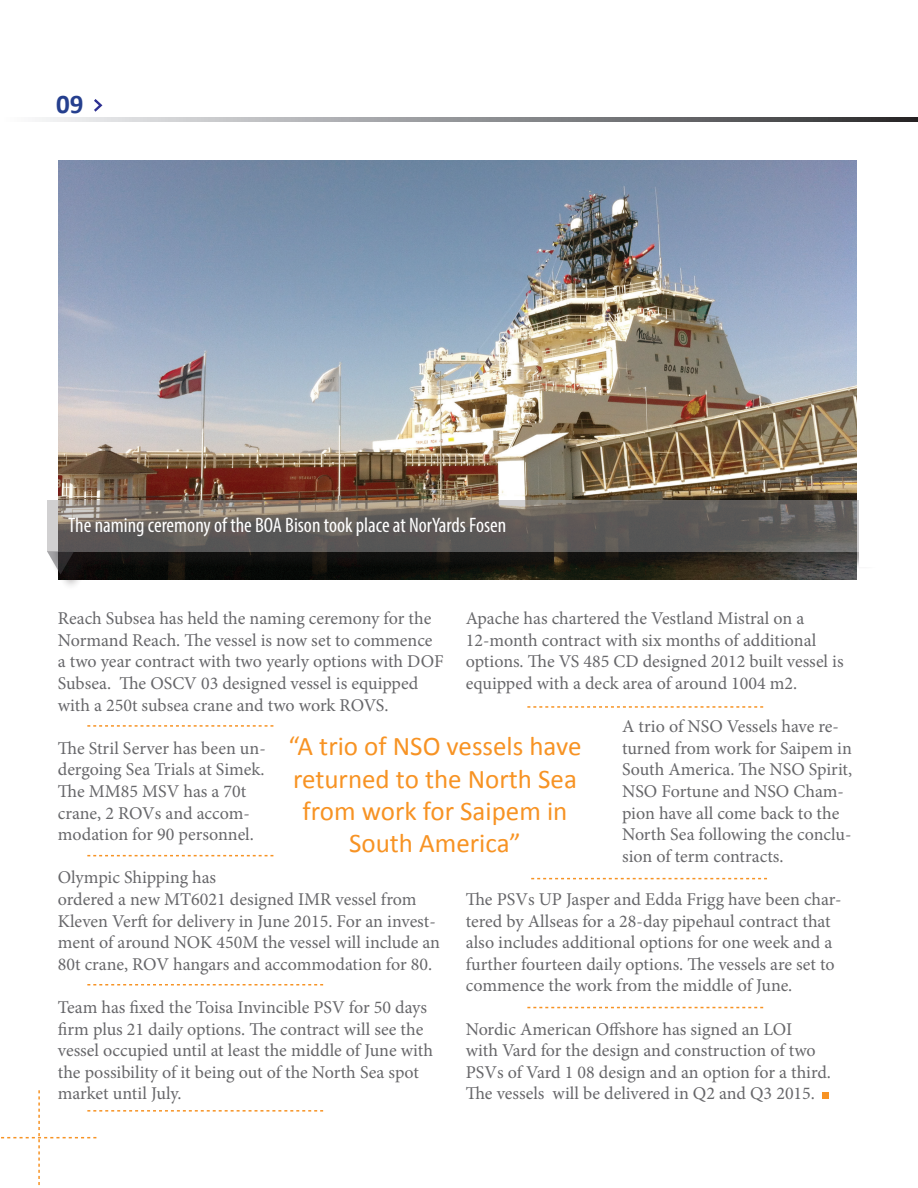
<style>
.page{position:relative;width:918px;height:1188px;background:#fff}
.page>*{position:absolute;margin:0;border:0;box-sizing:border-box;transform-origin:0 0}
.t1{font:27px/32.4px "Calibri";color:#f79324;text-align:center}
.t2{font:700 27px "Calibri";color:#253f8e}
.t3{font:condensed 21px "Myriad Pro";color:#fff}
.t4{font:18px/21.6px "Minion Pro";color:#67676a}
</style>
<div class="page">
<img style="left:59px;top:160px;width:797px;height:420px">
<svg style="left:39px;top:117px;width:878px;height:4px;background:#8f9093"></svg>
<svg style="left:94px;top:99px;width:9px;height:13px"></svg>
<div style="left:49px;top:503px;width:832px;height:67px;background:#231f20;opacity:.75"></div>
<svg style="left:47px;top:500px;width:812px;height:51px;background:#6a6561"></svg>
<div style="left:50px;top:554px;width:41px;height:38px;background:#231f20;opacity:.75"></div>
<svg style="left:47px;top:551px;width:27px;height:24px"></svg>
<div style="left:859px;top:500px;width:25px;height:67px;background:#fff"></div>
<div style="left:823px;top:1092px;width:6px;height:7px;background:#f79324"></div>
<svg style="left:87px;top:984px;width:236px;height:2px"></svg>
<svg style="left:87px;top:855px;width:186px;height:1px"></svg>
<svg style="left:87px;top:725px;width:186px;height:2px"></svg>
<svg style="left:1px;top:1090px;width:322px;height:95px"></svg>
<svg style="left:527px;top:706px;width:236px;height:2px"></svg>
<svg style="left:527px;top:1007px;width:236px;height:1px"></svg>
<svg style="left:531px;top:878px;width:236px;height:1px"></svg>
<h1 class="t2" style="left:56px;top:87px;width:29px">09</h1>
<p class="t3" style="left:68px;top:513px;width:440px">The naming ceremony of the BOA Bison took place at NorYards Fosen</p>
<p class="t4" style="left:58px;top:608px;width:387px">Reach Subsea has held the naming ceremony for the Normand Reach. The vessel is now set to commence a two year contract with two yearly options with DOF Subsea. The OSCV 03 designed vessel is equipped with a 250t subsea crane and two work ROVS.</p>
<p class="t4" style="left:58px;top:737px;width:209px">The Stril Server has been un&shy;dergoing Sea Trials at Simek.<br>The MM85 MSV has a 70t crane, 2 ROVs and accom&shy;modation for 90 personnel.</p>
<p class="t4" style="left:58px;top:867px;width:384px">Olympic Shipping has<br>ordered a new MT6021 designed IMR vessel from Kleven Verft for delivery in June 2015. For an invest&shy;ment of around NOK 450M the vessel will include an 80t crane, ROV hangars and accommodation for 80.</p>
<p class="t4" style="left:58px;top:997px;width:377px">Team has fixed the Toisa Invincible PSV for 50 days firm plus 21 daily options. The contract will see the vessel occupied until at least the middle of June with the possibility of it being out of the North Sea spot market until July.</p>
<p class="t4" style="left:466px;top:608px;width:379px">Apache has chartered the Vestland Mistral on a 12-month contract with six months of additional options. The VS 485 CD designed 2012 built vessel is equipped with a deck area of around 1004 m2.</p>
<p class="t4" style="left:622px;top:716px;width:232px">A trio of NSO Vessels have re&shy;turned from work for Saipem in<br>South America. The NSO Spirit,<br>NSO Fortune and NSO Cham&shy;pion have all come back to the<br>North Sea following the conclu&shy;sion of term contracts.</p>
<p class="t4" style="left:466px;top:889px;width:377px">The PSVs UP Jasper and Edda Frigg have been char&shy;tered by Allseas for a 28-day pipehaul contract that also includes additional options for one week and a further fourteen daily options. The vessels are set to commence the work from the middle of June.</p>
<p class="t4" style="left:466px;top:1018px;width:367px">Nordic American Offshore has signed an LOI<br>with Vard for the design and construction of two PSVs of Vard 1 08 design and an option for a third.<br>The vessels will be delivered in Q2 and Q3 2015.</p>
<h1 class="t1" style="left:289px;top:730px;width:294px">“A trio of NSO vessels have returned to the North Sea from work for Saipem in<br>South America”</h1>
</div>
